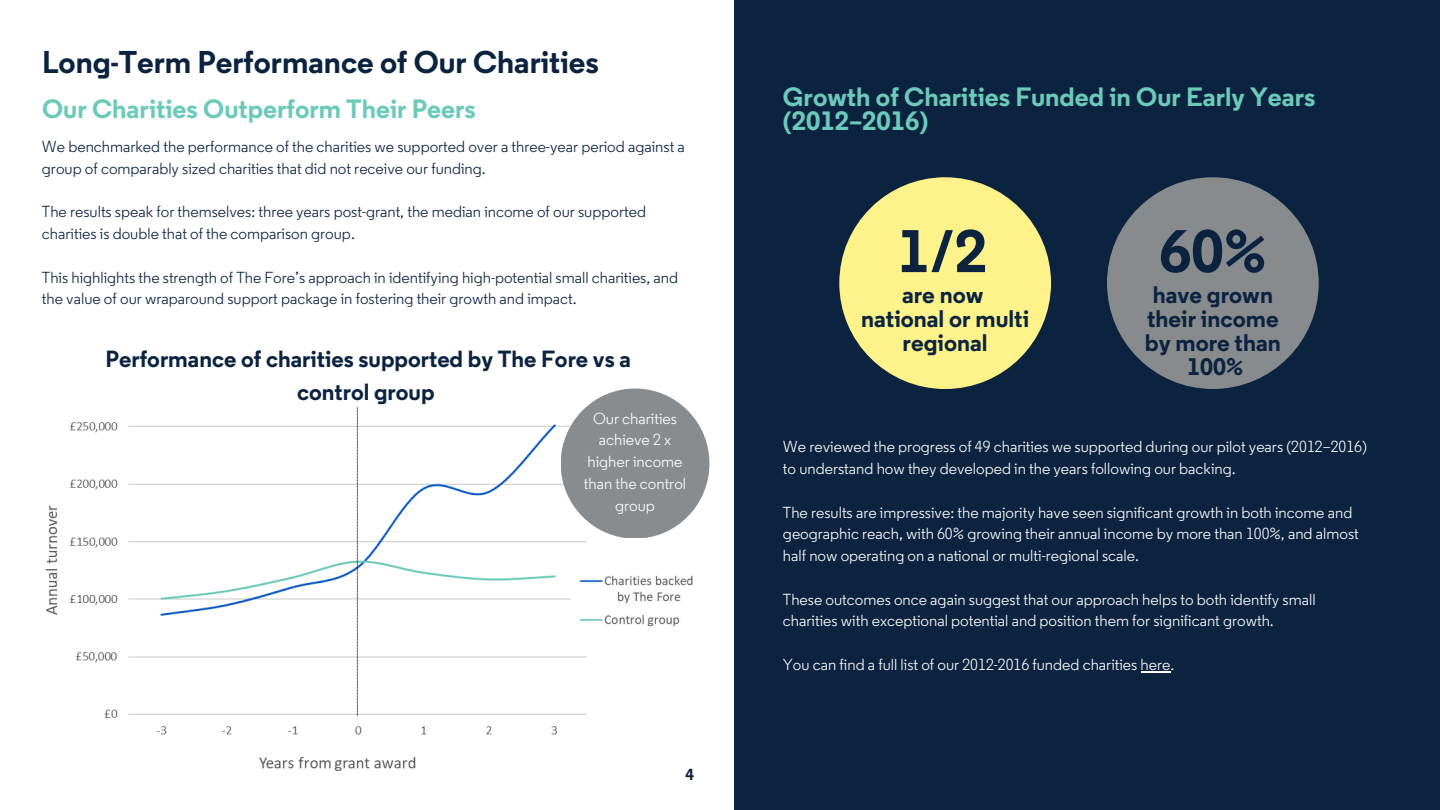
<style>
.page{position:relative;width:1440px;height:810px;background:#fff}
.page>*{position:absolute;margin:0;border:0;box-sizing:border-box;transform-origin:0 0}
.t1{font:700 60px "Regular";color:#0c2340}
.t2{font:700 31.5px "Regular";color:#0c2340}
.t3{font:700 26.5px/24px "Regular";color:#6bcaba}
.t4{font:700 24px/24px "Regular";color:#0c2340;text-align:center}
.t5{font:700 23.4px/32.2px "Regular";color:#0c2340;text-align:center}
.t6{font:16px/21.8px "Regular";color:#fff}
.t7{font:16px/21.8px "Regular";color:#0c2340}
.t8{font:700 16px "Regular";color:#0c2340}
</style>
<div class="page">
<div style="left:734px;top:0;width:706px;height:810px;background:#0c2340"></div>
<img style="left:45px;top:414px;width:554px;height:357px">
<svg style="left:357px;top:407px;width:1px;height:309px"></svg>
<img style="left:571px;top:563px;width:122px;height:81px">
<div style="left:561px;top:388px;width:148px;height:150px;background:#888b8d;border-radius:50%"></div>
<hr style="left:1141px;top:671px;width:30px;height:2px;background:#fff">
<div style="left:839px;top:177px;width:212px;height:212px;background:#fdf38a;border-radius:50%"></div>
<div style="left:1107px;top:177px;width:212px;height:212px;background:#888b8d;border-radius:50%"></div>
<p class="t2" style="left:42px;top:50px;width:558px">Long-Term Performance of Our Charities</p>
<p class="t3" style="left:42px;top:99px;width:435px">Our Charities Outperform Their Peers</p>
<h1 class="t7" style="left:42px;top:137px;width:644px">We benchmarked the performance of the charities we supported over a three-year period against a group of comparably sized charities that did not receive our funding.</h1>
<h3 class="t7" style="left:42px;top:203px;width:606px">The results speak for themselves: three years post-grant, the median income of our supported charities is double that of the comparison group.</h3>
<p class="t7" style="left:42px;top:268px;width:638px">This highlights the strength of The Fore’s approach in identifying high-potential small charities, and the value of our wraparound support package in fostering their growth and impact.</p>
<p class="t5" style="left:106px;top:345px;width:527px">Performance of charities supported by The Fore vs a control group</p>
<p class="t6" style="left:584px;top:409px;width:104px;text-align:center">Our charities achieve 2 x higher income than the control group</p>
<p class="t8" style="left:686px;top:768px;width:10px">4</p>
<p class="t3" style="left:783px;top:87px;width:534px">Growth of Charities Funded in Our Early Years (2012–2016)</p>
<p class="t1" style="left:897px;top:227px;width:91px">1/2</p>
<h3 class="t1" style="left:1159px;top:227px;width:109px">60%</h3>
<h1 class="t4" style="left:1145px;top:285px;width:138px">have grown their income by more than<br>100%</h1>
<h3 class="t4" style="left:861px;top:285px;width:170px">are now national or multi regional</h3>
<p class="t6" style="left:783px;top:438px;width:586px">We reviewed the progress of 49 charities we supported during our pilot years (2012–2016) to understand how they developed in the years following our backing.</p>
<p class="t6" style="left:783px;top:503px;width:577px">The results are impressive: the majority have seen significant growth in both income and geographic reach, with 60% growing their annual income by more than 100%, and almost half now operating on a national or multi-regional scale.</p>
<h4 class="t6" style="left:783px;top:590px;width:534px">These outcomes once again suggest that our approach helps to both identify small charities with exceptional potential and position them for significant growth.</h4>
<p class="t6" style="left:783px;top:655px;width:393px">You can find a full list of our 2012-2016 funded charities here.</p>
</div>
